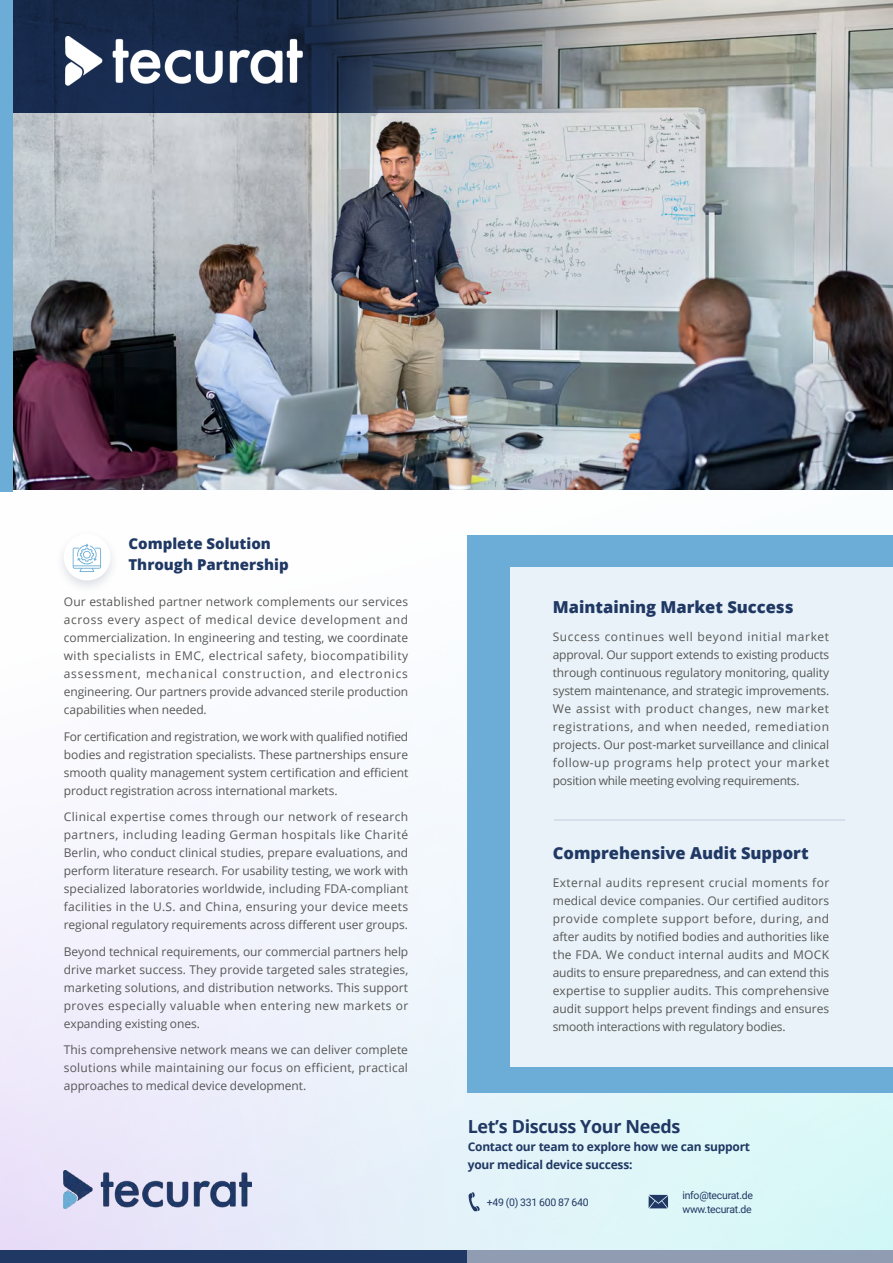
<style>
.page{position:relative;width:893px;height:1263px;background:#fff}
.page>*{position:absolute;margin:0;border:0;box-sizing:border-box;transform-origin:0 0}
.t1{font:700 18px "Open Sans";letter-spacing:-.02em;color:#203863}
.t2{font:800 16.5px "Open Sans";color:#203864}
.t3{font:800 15px/21px "Open Sans";color:#203864}
.t4{font:12px/18px "Open Sans";letter-spacing:-.005em;color:#575756;text-align:justify}
.t5{font:700 12px/18px "Open Sans";letter-spacing:-.02em;color:#203863}
.t6{font:10.5px/14.2px "Roboto";letter-spacing:-.025em;color:#203863}
</style>
<div class="page">
<img style="left:0;top:491px;width:893px;height:759px">
<div style="left:468px;top:536px;width:425px;height:557px;background:#6badd6"></div>
<img style="left:13px;top:113px;width:880px;height:377px">
<div style="left:510px;top:567px;width:383px;height:499px;background:#e8f2f8"></div>
<div style="left:0;top:1250px;width:468px;height:13px;background:#203864"></div>
<hr style="left:554px;top:819px;width:291px;height:2px;background:#203864">
<svg style="left:13px;top:0;width:880px;height:113px"></svg>
<img style="left:66px;top:36px;width:236px;height:49px">
<div style="left:0;top:0;width:13px;height:491px;background:#6badd6"></div>
<div style="left:55px;top:529px;width:64px;height:64px;background:#203864;opacity:.15"></div>
<div style="left:64px;top:534px;width:47px;height:46px;background:#fff;border-radius:50%"></div>
<img style="left:64px;top:1170px;width:188px;height:39px">
<svg style="left:73px;top:544px;width:28px;height:28px"></svg>
<svg style="left:469px;top:1192px;width:11px;height:19px"></svg>
<svg style="left:649px;top:1195px;width:19px;height:13px"></svg>
<div style="left:468px;top:1250px;width:425px;height:13px;background:#909cb1"></div>
<p class="t3" style="left:128px;top:533px;width:162px">Complete Solution<br>Through Partnership</p>
<p class="t4" style="left:64px;top:592px;width:346px">Our established partner network complements our services across every aspect of medical device development and commercialization. In engineering and testing, we coordinate with specialists in EMC, electrical safety, biocompatibility assessment, mechanical construction, and electronics engineering. Our partners provide advanced sterile production capabilities when needed.</p>
<p class="t4" style="left:64px;top:727px;width:346px">For certification and registration, we work with qualified notified bodies and registration specialists. These partnerships ensure smooth quality management system certification and efficient product registration across international markets.</p>
<p class="t4" style="left:64px;top:807px;width:346px">Clinical expertise comes through our network of research partners, including leading German hospitals like Charité Berlin, who conduct clinical studies, prepare evaluations, and perform literature research. For usability testing, we work with specialized laboratories worldwide, including FDA-compliant facilities in the U.S. and China, ensuring your device meets regional regulatory requirements across different user groups.</p>
<p class="t4" style="left:64px;top:942px;width:346px">Beyond technical requirements, our commercial partners help drive market success. They provide targeted sales strategies, marketing solutions, and distribution networks. This support proves especially valuable when entering new markets or expanding existing ones.</p>
<p class="t4" style="left:64px;top:1040px;width:346px">This comprehensive network means we can deliver complete solutions while maintaining our focus on efficient, practical approaches to medical device development.</p>
<h2 class="t2" style="left:553px;top:595px;width:242px">Maintaining Market Success</h2>
<p class="t4" style="left:553px;top:627px;width:278px">Success continues well beyond initial market approval. Our support extends to existing products through continuous regulatory monitoring, quality system maintenance, and strategic improvements.<br>We assist with product changes, new market registrations, and when needed, remediation projects. Our post-market surveillance and clinical follow-up programs help protect your market position while meeting evolving requirements.</p>
<h2 class="t2" style="left:553px;top:840px;width:257px">Comprehensive Audit Support</h2>
<p class="t4" style="left:553px;top:874px;width:278px">External audits represent crucial moments for medical device companies. Our certified auditors provide complete support before, during, and after audits by notified bodies and authorities like the FDA. We conduct internal audits and MOCK audits to ensure preparedness, and can extend this expertise to supplier audits. This comprehensive audit support helps prevent findings and ensures smooth interactions with regulatory bodies.</p>
<h1 class="t1" style="left:468px;top:1114px;width:214px">Let’s Discuss Your Needs</h1>
<p class="t5" style="left:468px;top:1137px;width:284px">Contact our team to explore how we can support your medical device success:</p>
<p class="t6" style="left:487px;top:1195px;width:103px">+49 (0) 331 600 87 640</p>
<p class="t6" style="left:682px;top:1187px;width:72px">info@tecurat.de www.tecurat.de</p>
</div>
